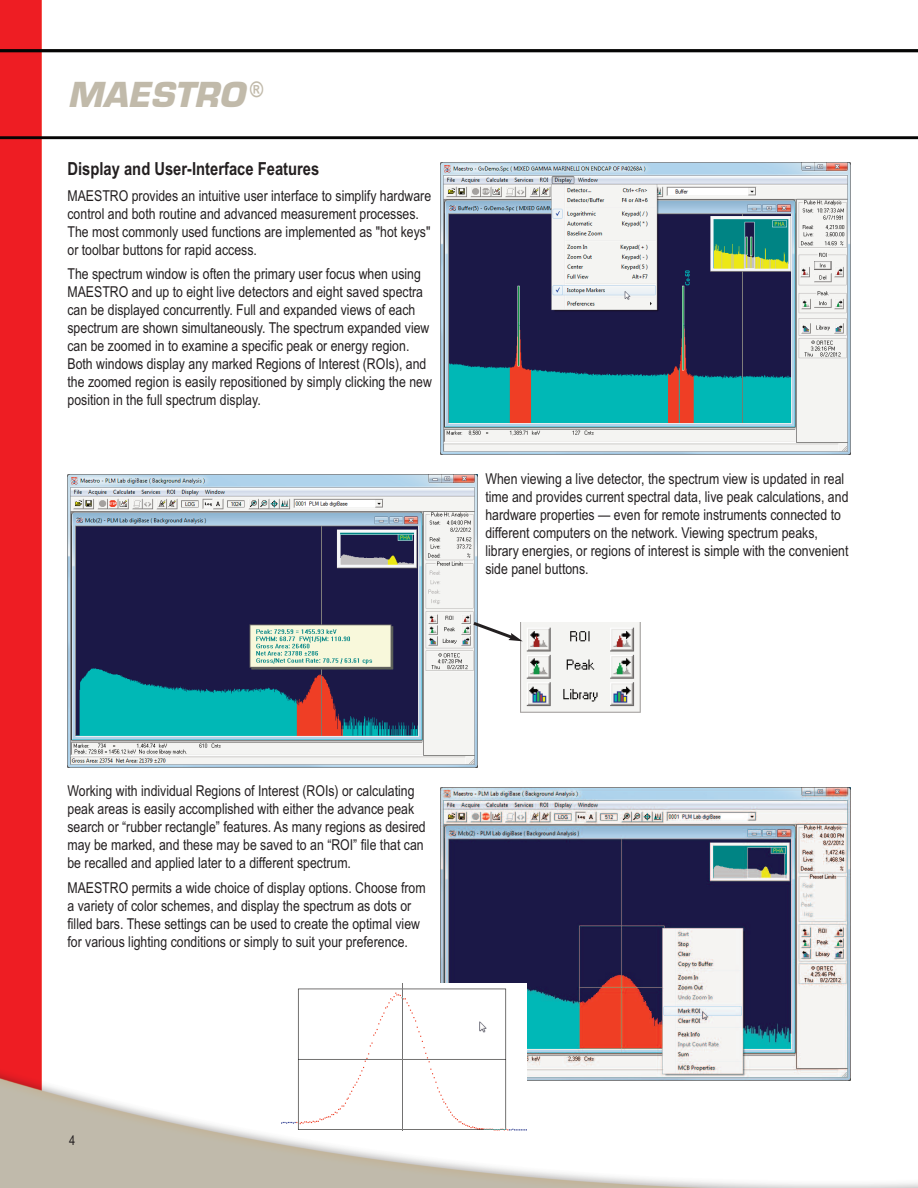
<style>
.page{position:relative;width:918px;height:1188px;background:#fff}
.page>*{position:absolute;margin:0;border:0;box-sizing:border-box;transform-origin:0 0}
.t1{font:36px "EGG Eurostile";color:#c1baaa}
.t2{font:700 18px "Arial Narrow";color:#231f20}
.t3{font:15px/18px "Arial Narrow";color:#231f20}
.t4{font:13.5px "Arial Narrow";color:#231f20}
</style>
<div class="page">
<img style="left:0;top:0;width:918px;height:1188px">
<img style="left:440px;top:162px;width:410px;height:293px">
<img style="left:68px;top:474px;width:410px;height:293px">
<img style="left:440px;top:787px;width:410px;height:293px">
<div style="left:490px;top:602px;width:360px;height:169px;background:#fff"></div>
<img style="left:521px;top:622px;width:120px;height:91px">
<svg style="left:470px;top:619px;width:53px;height:22px"></svg>
<img style="left:281px;top:984px;width:245px;height:147px">
<div style="left:68px;top:412px;width:361px;height:43px;background:#fff"></div>
<h1 class="t1" style="left:68px;top:74px;width:197px">MAESTRO <sup>®</sup></h1>
<p class="t2" style="left:68px;top:158px;width:253px">Display and User-Interface Features</p>
<p class="t3" style="left:68px;top:187px;width:365px">MAESTRO provides an intuitive user interface to simplify hardware control and both routine and advanced measurement processes.<br>The most commonly used functions are implemented as "hot keys" or toolbar buttons for rapid access.</p>
<p class="t3" style="left:68px;top:265px;width:366px">The spectrum window is often the primary user focus when using MAESTRO and up to eight live detectors and eight saved spectra can be displayed concurrently. Full and expanded views of each spectrum are shown simultaneously. The spectrum expanded view can be zoomed in to examine a specific peak or energy region.<br>Both windows display any marked Regions of Interest (ROIs), and the zoomed region is easily repositioned by simply clicking the new position in the full spectrum display.</p>
<p class="t3" style="left:485px;top:470px;width:365px">When viewing a live detector, the spectrum view is updated in real time and provides current spectral data, live peak calculations, and hardware properties — even for remote instruments connected to different computers on the network. Viewing spectrum peaks, library energies, or regions of interest is simple with the convenient side panel buttons.</p>
<p class="t3" style="left:67px;top:782px;width:360px">Working with individual Regions of Interest (ROIs) or calculating peak areas is easily accomplished with either the advance peak search or “rubber rectangle” features. As many regions as desired may be marked, and these may be saved to an “ROI” file that can be recalled and applied later to a different spectrum.</p>
<p class="t3" style="left:67px;top:879px;width:360px">MAESTRO permits a wide choice of display options. Choose from a variety of color schemes, and display the spectrum as dots or filled bars. These settings can be used to create the optimal view for various lighting conditions or simply to suit your preference.</p>
<p class="t4" style="left:69px;top:1133px;width:8px">4</p>
</div>
